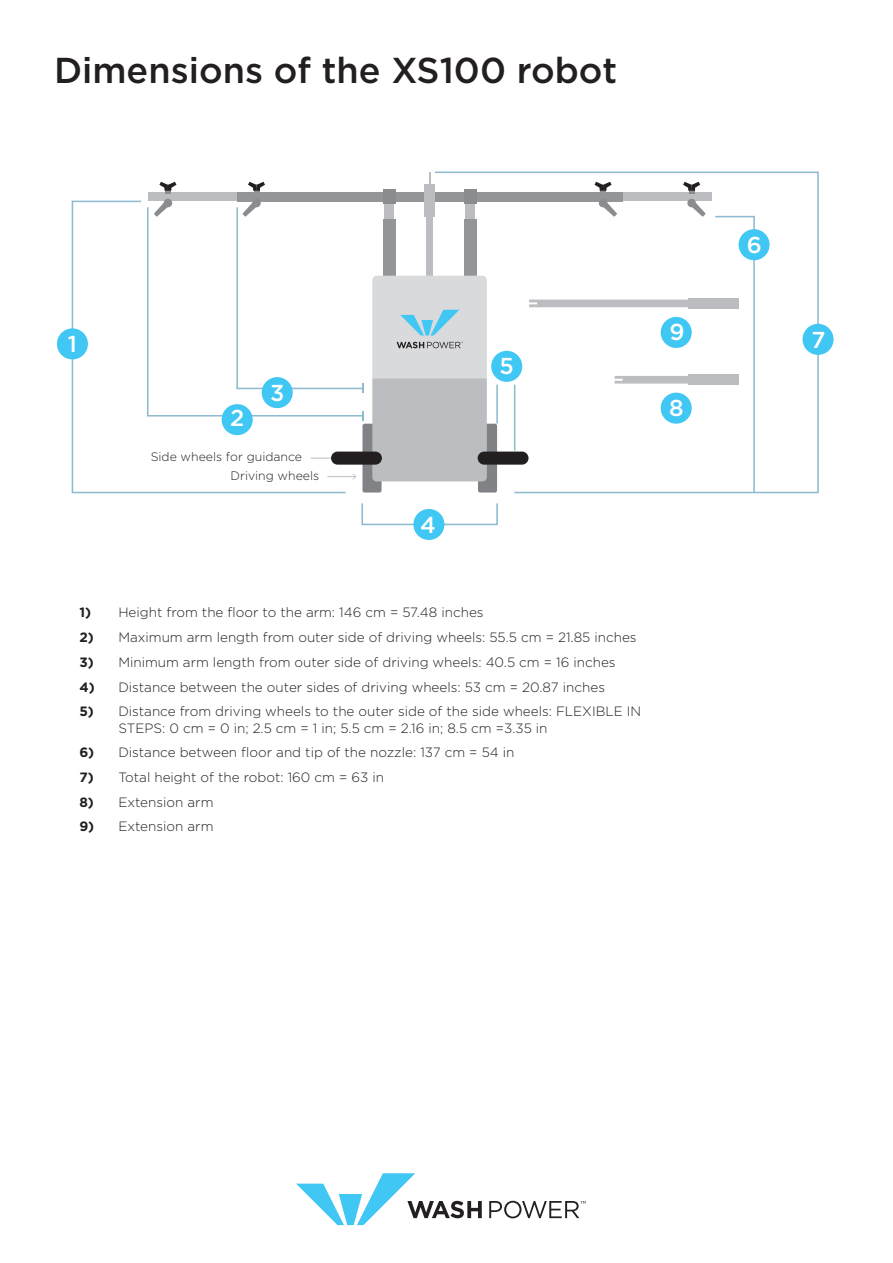
<style>
.page{position:relative;width:893px;height:1263px;background:#fff}
.page>*{position:absolute;margin:0;border:0;box-sizing:border-box;transform-origin:0 0}
.t1{font:500 36px "Gotham";color:#231f20}
.t2{font:500 23.1px "Gotham";color:#fff}
.t3{font:300 13.5px/16.2px "Gotham";color:#231f20}
.t4{font:300 12.3px/18.8px "Gotham";color:#231f20}
.s1{font-weight:700}
</style>
<div class="page">
<div style="left:362px;top:424px;width:20px;height:68px;background:#808285;border-radius:2px"></div>
<div style="left:148px;top:193px;width:102px;height:8px;background:#bcbdc0"></div>
<svg style="left:248px;top:182px;width:17px;height:10px"></svg>
<div style="left:165px;top:187px;width:6px;height:7px;background:#8a8c8f"></div>
<svg style="left:159px;top:182px;width:17px;height:9px"></svg>
<div style="left:237px;top:192px;width:385px;height:9px;background:#939598"></div>
<div style="left:252px;top:199px;width:9px;height:8px;background:#8a8c8f;border-radius:50%"></div>
<div style="left:164px;top:199px;width:8px;height:8px;background:#8a8c8f;border-radius:50%"></div>
<div style="left:425px;top:184px;width:10px;height:33px;background:#bcbdc0"></div>
<hr style="left:429px;top:172px;width:2px;height:33px;background:#bcbdc0">
<div style="left:427px;top:215px;width:6px;height:63px;background:#bcbdc0"></div>
<div style="left:384px;top:201px;width:10px;height:21px;background:#bcbdc0"></div>
<div style="left:383px;top:219px;width:13px;height:59px;background:#939598"></div>
<div style="left:383px;top:190px;width:13px;height:14px;background:#8a8c8f"></div>
<svg style="left:71px;top:200px;width:276px;height:294px"></svg>
<div style="left:361px;top:503px;width:137px;height:22px;border:2px solid #8ebbd0"></div>
<svg style="left:433px;top:171px;width:387px;height:323px"></svg>
<svg style="left:714px;top:215px;width:42px;height:279px"></svg>
<hr style="left:496px;top:385px;width:2px;height:39px;background:#8ebbd0">
<hr style="left:514px;top:385px;width:1px;height:66px;background:#8ebbd0">
<div style="left:413px;top:509px;width:31px;height:31px;background:#40c7f4;border-radius:50%"></div>
<div style="left:661px;top:393px;width:31px;height:31px;background:#40c7f4;border-radius:50%"></div>
<div style="left:661px;top:317px;width:31px;height:31px;background:#40c7f4;border-radius:50%"></div>
<div style="left:802px;top:324px;width:32px;height:31px;background:#40c7f4;border-radius:50%"></div>
<div style="left:739px;top:229px;width:31px;height:31px;background:#40c7f4;border-radius:50%"></div>
<div style="left:491px;top:351px;width:31px;height:31px;background:#40c7f4;border-radius:50%"></div>
<div style="left:222px;top:404px;width:31px;height:31px;background:#40c7f4;border-radius:50%"></div>
<div style="left:57px;top:328px;width:31px;height:31px;background:#40c7f4;border-radius:50%"></div>
<div style="left:262px;top:377px;width:31px;height:31px;background:#40c7f4;border-radius:50%"></div>
<svg style="left:310px;top:455px;width:22px;height:6px"></svg>
<svg style="left:327px;top:473px;width:29px;height:7px"></svg>
<div style="left:331px;top:452px;width:51px;height:13px;background:#231f20;border-radius:7px"></div>
<div style="left:478px;top:452px;width:50px;height:13px;background:#231f20;border-radius:7px"></div>
<svg style="left:372px;top:276px;width:115px;height:205px;background:#c4c8cc"></svg>
<svg style="left:489px;top:1201px;width:97px;height:17px"></svg>
<svg style="left:296px;top:1173px;width:186px;height:52px"></svg>
<h1 class="t1" style="left:54px;top:47px;width:565px">Dimensions of the XS100 robot</h1>
<p class="t2" style="left:68px;top:329px;width:11px">1</p>
<p class="t2" style="left:230px;top:403px;width:16px">2</p>
<p class="t2" style="left:270px;top:378px;width:16px">3</p>
<p class="t4" style="left:230px;top:447px;width:90px;text-indent:-80px">Side wheels for guidance<br>Driving wheels</p>
<p class="t2" style="left:420px;top:510px;width:17px">4</p>
<p class="t2" style="left:499px;top:351px;width:16px">5</p>
<p class="t3" style="left:79px;top:604px;width:406px"><span class="s1">1)</span> Height from the floor to the arm: 146 cm = 57.48 inches</p>
<p class="t3" style="left:79px;top:629px;width:559px"><span class="s1">2)</span> Maximum arm length from outer side of driving wheels: 55.5 cm = 21.85 inches</p>
<p class="t3" style="left:79px;top:654px;width:538px"><span class="s1">3)</span> Minimum arm length from outer side of driving wheels: 40.5 cm = 16 inches</p>
<p class="t3" style="left:79px;top:678px;width:527px"><span class="s1">4)</span> Distance between the outer sides of driving wheels: 53 cm = 20.87 inches</p>
<p class="t3" style="left:118px;top:703px;width:524px;text-indent:-39px"><span class="s1">5)</span> Distance from driving wheels to the outer side of the side wheels: FLEXIBLE IN<br>STEPS: 0 cm = 0 in; 2.5 cm = 1 in; 5.5 cm = 2.16 in; 8.5 cm =3.35 in</p>
<p class="t3" style="left:79px;top:744px;width:437px"><span class="s1">6)</span> Distance between floor and tip of the nozzle: 137 cm = 54 in</p>
<p class="t3" style="left:79px;top:769px;width:306px"><span class="s1">7)</span> Total height of the robot: 160 cm = 63 in</p>
<p class="t3" style="left:79px;top:793px;width:136px"><span class="s1">8)</span> Extension arm</p>
<p class="t3" style="left:79px;top:818px;width:136px"><span class="s1">9)</span> Extension arm</p>
<p class="t2" style="left:669px;top:317px;width:17px">9</p>
<p class="t2" style="left:669px;top:393px;width:16px">8</p>
<p class="t2" style="left:747px;top:229px;width:17px">6</p>
<p class="t2" style="left:811px;top:325px;width:16px">7</p>
</div>
